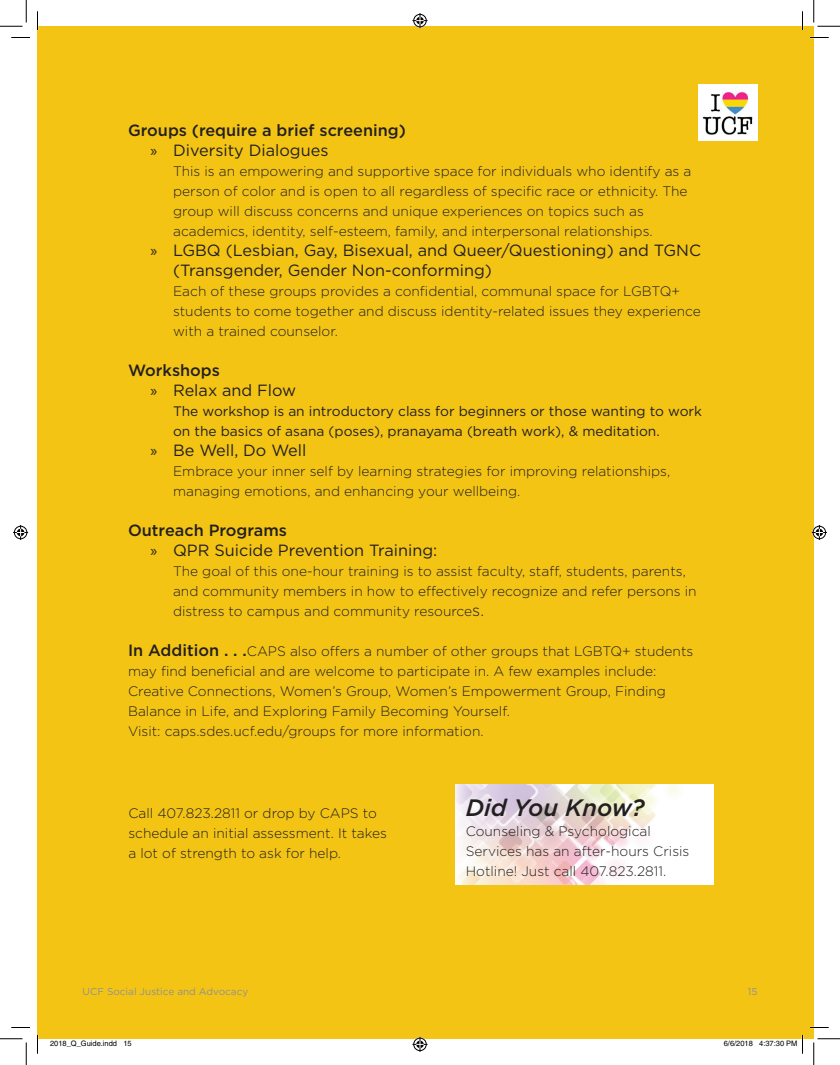
<style>
.page{position:relative;width:840px;height:1065px;background:#fff}
.page>*{position:absolute;margin:0;border:0;box-sizing:border-box;transform-origin:0 0}
.t1{font:italic 500 23.75px "Gotham";color:#231f20}
.t2{font:16.25px/20px "Gotham";color:#231f20}
.t3{font:500 16.25px/20px "Gotham";color:#231f20}
.t4{font:300 13.75px/20px "Gotham";color:#231f20}
.t5{font:13.75px/20px "Gotham";color:#231f20}
.t6{font:10px "Gotham";color:#8f9194}
.t7{font:7.5px "Helvetica";color:#000}
.s1{font-family:"Myriad Pro";font-weight:400}
.s2{font-weight:400}
.s3{font-family:"Myriad Pro"}
.s4{font-weight:500}
.s5{font-size:16.25px}
.s6{font-weight:500;font-size:16.25px}
</style>
<div class="page">
<div style="left:38px;top:26px;width:776px;height:1013px;background:#f3c414"></div>
<img style="left:456px;top:784px;width:257px;height:101px">
<img style="left:698px;top:84px;width:60px;height:56px">
<svg style="left:11px;top:37px;width:19px;height:1px"></svg>
<svg style="left:810px;top:37px;width:19px;height:1px"></svg>
<svg style="left:11px;top:1027px;width:19px;height:1px"></svg>
<svg style="left:810px;top:1027px;width:19px;height:1px"></svg>
<svg style="left:37px;top:11px;width:1px;height:19px"></svg>
<svg style="left:37px;top:1035px;width:1px;height:19px"></svg>
<svg style="left:802px;top:11px;width:1px;height:19px"></svg>
<svg style="left:0;top:0;width:27px;height:27px"></svg>
<svg style="left:0;top:1039px;width:27px;height:26px"></svg>
<svg style="left:814px;top:0;width:26px;height:27px"></svg>
<svg style="left:814px;top:1039px;width:26px;height:26px"></svg>
<svg style="left:412px;top:13px;width:16px;height:15px"></svg>
<svg style="left:412px;top:1037px;width:16px;height:15px"></svg>
<svg style="left:13px;top:525px;width:15px;height:15px"></svg>
<svg style="left:812px;top:525px;width:15px;height:15px"></svg>
<svg style="left:801px;top:1035px;width:2px;height:19px"></svg>
<p class="t3" style="left:151px;top:120px;width:257px;text-indent:-23px">Groups (require a brief screening) <span class="s1">»</span> <span class="s2">Diversity Dialogues</span></p>
<p class="t4" style="left:173px;top:161px;width:520px">This is an empowering and supportive space for individuals who identify as a person of color and is open to all regardless of specific race or ethnicity. The group will discuss concerns and unique experiences on topics such as academics, identity, self-esteem, family, and interpersonal relationships.</p>
<p class="t2" style="left:173px;top:240px;width:529px;text-indent:-23px"><span class="s3">»</span> LGBQ (Lesbian, Gay, Bisexual, and Queer/Questioning) and TGNC (Transgender, Gender Non-conforming)</p>
<p class="t4" style="left:173px;top:281px;width:529px">Each of these groups provides a confidential, communal space for LGBTQ+ students to come together and discuss identity-related issues they experience with a trained counselor.</p>
<p class="t2" style="left:151px;top:360px;width:147px;text-indent:-23px"><span class="s4">Workshops<br></span><span class="s3">»</span> Relax and Flow</p>
<p class="t5" style="left:173px;top:401px;width:530px">The workshop is an introductory class for beginners or those wanting to work on the basics of asana (poses), pranayama (breath work), &amp; meditation.</p>
<p class="t2" style="left:151px;top:440px;width:157px"><span class="s3">»</span> Be Well, Do Well</p>
<p class="t4" style="left:173px;top:461px;width:499px">Embrace your inner self by learning strategies for improving relationships, managing emotions, and enhancing your wellbeing.</p>
<p class="t2" style="left:151px;top:520px;width:288px;text-indent:-23px"><span class="s4">Outreach Programs<br></span><span class="s3">»</span> QPR Suicide Prevention Training:</p>
<p class="t4" style="left:173px;top:561px;width:525px">The goal of this one-hour training is to assist faculty, staff, students, parents, and community members in how to effectively recognize and refer persons in distress to campus and community resource<span class="s5">s.</span></p>
<p class="t4" style="left:128px;top:641px;width:567px"><span class="s6">In Addition . . .</span>CAPS also offers a number of other groups that LGBTQ+ students may find beneficial and are welcome to participate in. A few examples include:<br>Creative Connections, Women’s Group, Women’s Empowerment Group, Finding Balance in Life, and Exploring Family Becoming Yourself.<br>Visit: caps.sdes.ucf.edu/groups for more information.</p>
<p class="t4" style="left:128px;top:803px;width:260px">Call 407.823.2811 or drop by CAPS to schedule an initial assessment. It takes a lot of strength to ask for help.</p>
<h1 class="t1" style="left:466px;top:793px;width:180px">Did You Know?</h1>
<p class="t4" style="left:466px;top:821px;width:225px">Counseling &amp; Psychological<br>Services has an after-hours Crisis<br>Hotline! Just call 407.823.2811.</p>
<p class="t6" style="left:82px;top:986px;width:167px">UCF Social Justice and Advocacy</p>
<p class="t6" style="left:748px;top:986px;width:11px">15</p>
<p class="t7" style="left:50px;top:1039px;width:83px">2018_Q_Guide.indd 15</p>
<p class="t7" style="left:724px;top:1039px;width:75px">6/6/2018 4:37:30 PM</p>
</div>
